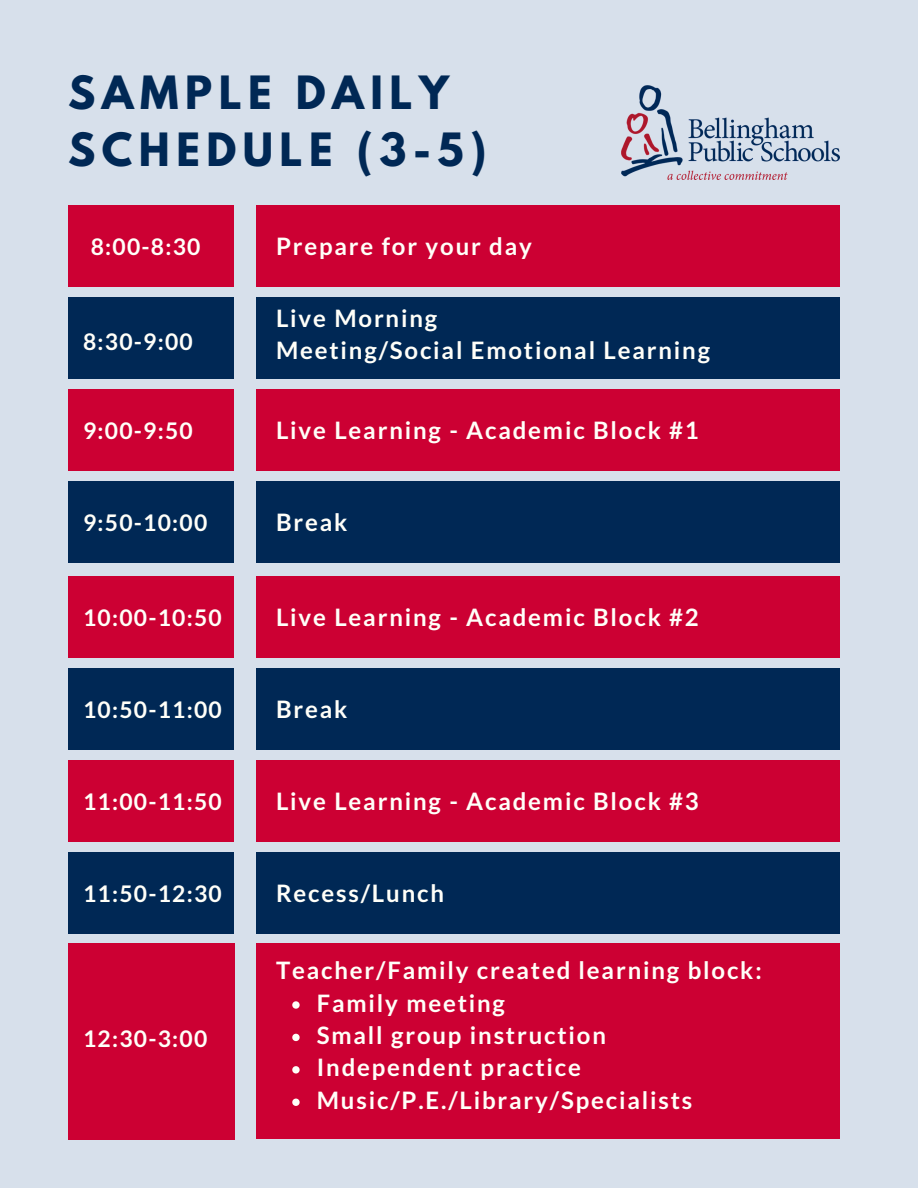
<style>
.page{position:relative;width:918px;height:1188px;background:#d7e0eb}
.page>*{position:absolute;margin:0;border:0;box-sizing:border-box;transform-origin:0 0}
.t1{font:700 40.65px/56.7px "League Spartan";letter-spacing:.16em;color:#002855}
.t2{font:700 24px/32.4px "Lato";letter-spacing:.075em;color:#fffff9}
.t3{font:700 22.95px "Lato";letter-spacing:.055em;color:#fffff9}
</style>
<div class="page">
<img style="left:622px;top:85px;width:218px;height:95px">
<div style="left:257px;top:206px;width:583px;height:81px;background:#c03"></div>
<div style="left:68px;top:206px;width:166px;height:81px;background:#c03"></div>
<div style="left:257px;top:298px;width:583px;height:81px;background:#002855"></div>
<div style="left:68px;top:298px;width:166px;height:81px;background:#002855"></div>
<div style="left:257px;top:390px;width:583px;height:81px;background:#c03"></div>
<div style="left:68px;top:390px;width:166px;height:81px;background:#c03"></div>
<div style="left:257px;top:482px;width:583px;height:81px;background:#002855"></div>
<div style="left:68px;top:482px;width:166px;height:81px;background:#002855"></div>
<div style="left:257px;top:576px;width:583px;height:81px;background:#c03"></div>
<div style="left:68px;top:576px;width:166px;height:81px;background:#c03"></div>
<div style="left:257px;top:668px;width:583px;height:81px;background:#002855"></div>
<div style="left:68px;top:668px;width:166px;height:81px;background:#002855"></div>
<div style="left:257px;top:760px;width:583px;height:81px;background:#c03"></div>
<div style="left:68px;top:760px;width:166px;height:81px;background:#c03"></div>
<div style="left:257px;top:852px;width:583px;height:81px;background:#002855"></div>
<div style="left:68px;top:852px;width:166px;height:81px;background:#002855"></div>
<div style="left:257px;top:943px;width:583px;height:196px;background:#c03"></div>
<svg style="left:292px;top:1001px;width:8px;height:8px"></svg>
<svg style="left:292px;top:1034px;width:8px;height:7px"></svg>
<svg style="left:292px;top:1066px;width:8px;height:8px"></svg>
<svg style="left:292px;top:1099px;width:8px;height:7px"></svg>
<div style="left:68px;top:943px;width:166px;height:196px;background:#c03"></div>
<h1 class="t1" style="left:68px;top:70px;width:420px">SAMPLE DAILY<br>SCHEDULE (3-5)</h1>
<p class="t3" style="left:91px;top:232px;width:111px">8:00-8:30</p>
<p class="t2" style="left:276px;top:230px;width:257px">Prepare for your day</p>
<p class="t3" style="left:83px;top:327px;width:111px">8:30-9:00</p>
<p class="t2" style="left:276px;top:301px;width:436px">Live Morning<br>Meeting/Social Emotional Learning</p>
<p class="t3" style="left:83px;top:416px;width:111px">9:00-9:50</p>
<p class="t2" style="left:276px;top:414px;width:424px">Live Learning - Academic Block #1</p>
<p class="t3" style="left:83px;top:508px;width:126px">9:50-10:00</p>
<p class="t2" style="left:276px;top:506px;width:73px">Break</p>
<p class="t3" style="left:83px;top:603px;width:140px">10:00-10:50</p>
<p class="t2" style="left:276px;top:600px;width:424px">Live Learning - Academic Block #2</p>
<p class="t3" style="left:83px;top:695px;width:140px">10:50-11:00</p>
<p class="t2" style="left:276px;top:692px;width:73px">Break</p>
<p class="t3" style="left:83px;top:787px;width:140px">11:00-11:50</p>
<p class="t2" style="left:276px;top:784px;width:424px">Live Learning - Academic Block #3</p>
<p class="t3" style="left:83px;top:879px;width:140px">11:50-12:30</p>
<p class="t2" style="left:276px;top:876px;width:170px">Recess/Lunch</p>
<p class="t3" style="left:83px;top:1024px;width:126px">12:30-3:00</p>
<p class="t2" style="left:276px;top:954px;width:487px">Teacher/Family created learning block:</p>
<p class="t2" style="left:317px;top:986px;width:377px">Family meeting<br>Small group instruction<br>Independent practice<br>Music/P.E./Library/Specialists</p>
</div>
